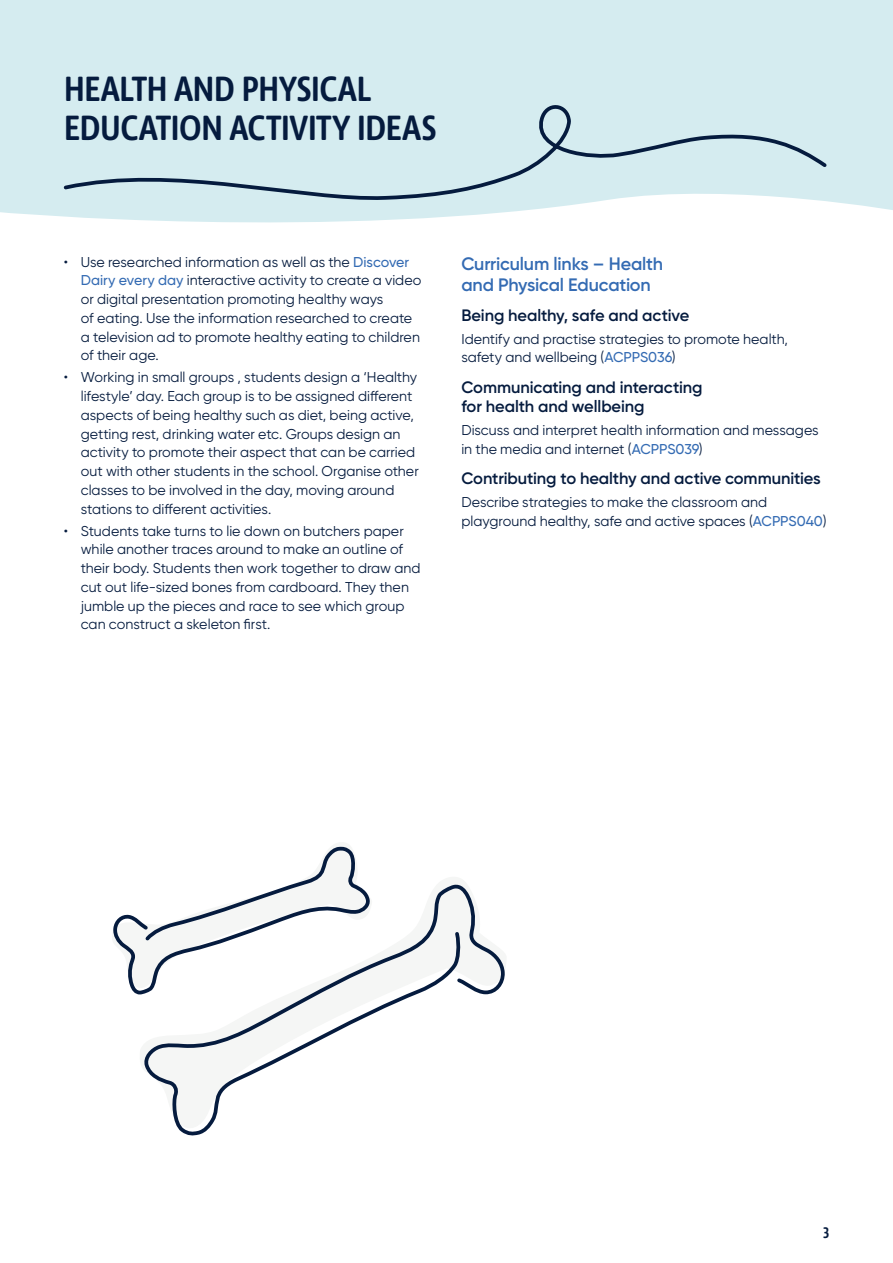
<style>
.page{position:relative;width:893px;height:1263px;background:#fff}
.page>*{position:absolute;margin:0;border:0;box-sizing:border-box;transform-origin:0 0}
.t1{font:500 42px/39px "Lemon Sans Rnd Cnd";letter-spacing:-.01em;color:#051b3e}
.t2{font:600 18px/21px "Gilroy";letter-spacing:-.01em;color:#346bb3}
.t3{font:500 18px "Lemon Sans Rnd Cnd";color:#051b3e}
.t4{font:600 16.5px/19.5px "Gilroy";letter-spacing:-.005em;color:#051b3e}
.t5{font:14.25px/18.8px "Gilroy";color:#051b3e}
.s1{font-weight:500;color:#346bb3}
</style>
<div class="page">
<svg style="left:0;top:0;width:893px;height:223px;background:#d8edf1"></svg>
<div style="left:61px;top:102px;width:769px;height:99px;background:#d5ecf0"></div>
<svg style="left:144px;top:884px;width:361px;height:252px"></svg>
<svg style="left:113px;top:846px;width:260px;height:150px"></svg>
<h1 class="t1" style="left:64px;top:68px;width:374px">HEALTH AND PHYSICAL<br>EDUCATION ACTIVITY IDEAS</h1>
<p class="t5" style="left:81px;top:252px;width:342px;text-indent:-17px">• Use researched information as well as the <span class="s1">Discover Dairy every day</span> interactive activity to create a video or digital presentation promoting healthy ways<br>of eating. Use the information researched to create a television ad to promote healthy eating to children of their age.</p>
<p class="t5" style="left:81px;top:368px;width:339px;text-indent:-17px">• Working in small groups , students design a ‘Healthy lifestyle’ day. Each group is to be assigned different aspects of being healthy such as diet, being active, getting rest, drinking water etc. Groups design an activity to promote their aspect that can be carried out with other students in the school. Organise other classes to be involved in the day, moving around stations to different activities.</p>
<p class="t5" style="left:81px;top:521px;width:341px;text-indent:-17px">• Students take turns to lie down on butchers paper while another traces around to make an outline of their body. Students then work together to draw and cut out life-sized bones from cardboard. They then jumble up the pieces and race to see which group can construct a skeleton first.</p>
<p class="t2" style="left:461px;top:253px;width:203px">Curriculum links – Health and Physical Education</p>
<p class="t4" style="left:461px;top:305px;width:229px">Being healthy, safe and active</p>
<p class="t5" style="left:461px;top:329px;width:328px">Identify and practise strategies to promote health, safety and wellbeing (<span class="s1">ACPPS036</span>)</p>
<p class="t4" style="left:461px;top:377px;width:243px">Communicating and interacting for health and wellbeing</p>
<p class="t5" style="left:461px;top:421px;width:359px">Discuss and interpret health information and messages in the media and internet (<span class="s1">ACPPS039</span>)</p>
<p class="t4" style="left:461px;top:468px;width:361px">Contributing to healthy and active communities</p>
<p class="t5" style="left:461px;top:492px;width:367px">Describe strategies to make the classroom and playground healthy, safe and active spaces (<span class="s1">ACPPS040</span>)</p>
<p class="t3" style="left:823px;top:1221px;width:8px">3</p>
</div>
